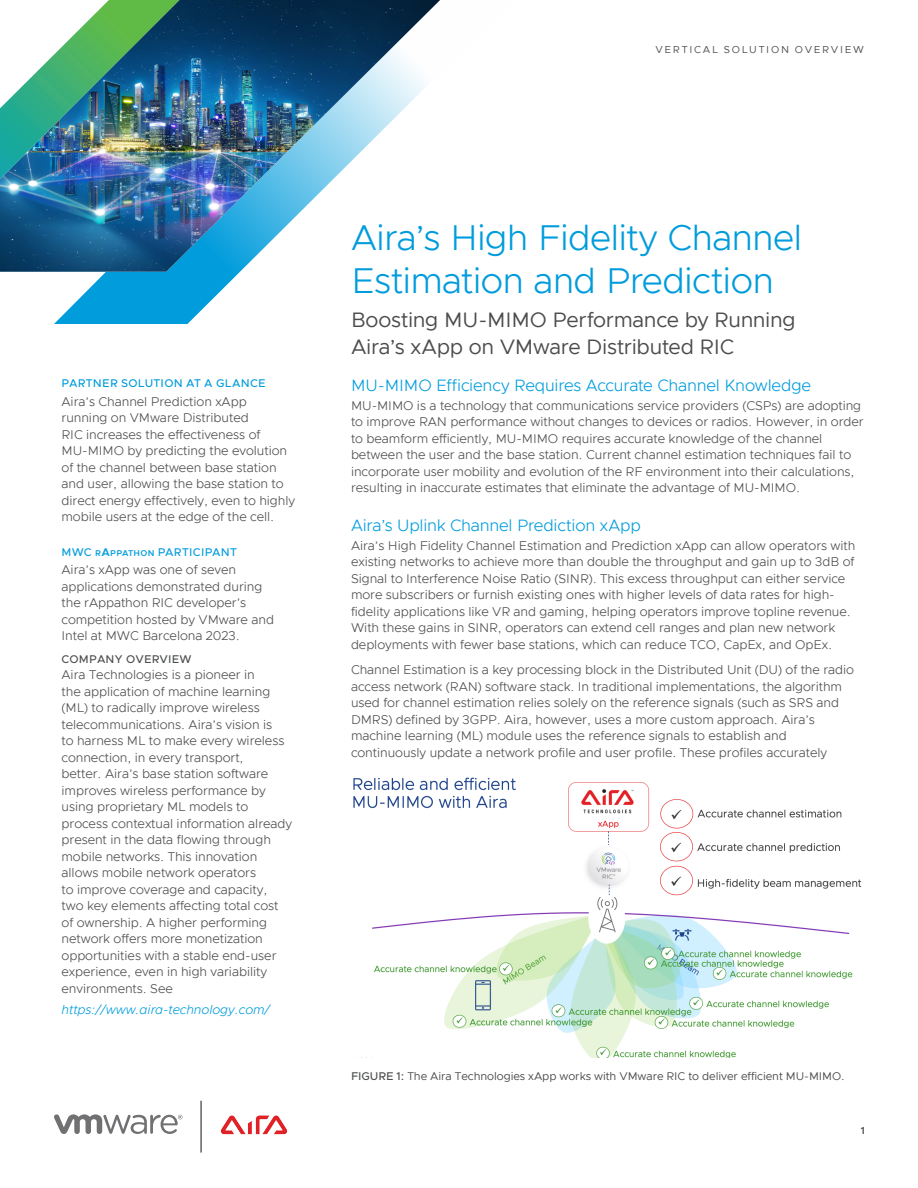
<style>
.page{position:relative;width:918px;height:1188px;background:#fff}
.page>*{position:absolute;margin:0;border:0;box-sizing:border-box;transform-origin:0 0}
._1a__MAIN_TITLE{font:300 36px/43.5px "Metropolis";letter-spacing:-.02em;color:#009cdc}
._1b__MAIN_SUB_TITLE{font:21px/27px "Metropolis";letter-spacing:-.015em;color:#4b4c4d}
._4a__SUBHEAD_1{font:300 16.5px "Metropolis";letter-spacing:-.01em;color:#009cdc}
._3a__BODY_TEXT{font:300 12.75px/16.5px "Metropolis";letter-spacing:-.005em;color:#4b4c4d}
._5b__SIDEBAR_BODY{font:300 12.75px/16.5px "Metropolis";letter-spacing:-.005em;color:#4b4c4d}
._5b__SIDEBAR_BODY-2{font:italic 300 12.75px "Metropolis";letter-spacing:-.005em;color:#009cdc}
._7a__CAPTION_BODY{font:11.25px "Metropolis";letter-spacing:-.005em;color:#4b4c4d}
._5a__SIDEBAR_HEADER{font:500 11.25px "Metropolis";letter-spacing:.025em;color:#009cdc}
._5a__SIDEBAR_SUBHEAD{font:500 11.25px "Metropolis";letter-spacing:.015em;color:#4b4c4d}
.t1{font:10.2px "Metropolis";letter-spacing:.165em;color:#4b4c4d}
.t2{font:600 10.2px "Metropolis";color:#4b4c4d}
.s1{font-weight:600;font-size:8.4px}
.s2{font-weight:600}
.s3{font-weight:500}
</style>
<div class="page">
<svg style="left:54px;top:1114px;width:129px;height:20px"></svg>
<svg style="left:54px;top:272px;width:186px;height:52px;fill:#009cdc"></svg>
<img style="left:0;top:0;width:440px;height:272px">
<hr style="left:200px;top:1101px;width:2px;height:52px;background:#636265">
<img style="left:220px;top:1115px;width:68px;height:20px">
<img style="left:353px;top:777px;width:509px;height:280px">
<p class="t1" style="left:655px;top:44px;width:210px">VERTICAL SOLUTION OVERVIEW</p>
<p class="_5a__SIDEBAR_HEADER" style="left:62px;top:376px;width:206px">PARTNER SOLUTION AT A GLANCE</p>
<p class="_5b__SIDEBAR_BODY" style="left:62px;top:393px;width:235px">Aira’s Channel Prediction xApp running on VMware Distributed<br>RIC increases the effectiveness of MU-MIMO by predicting the evolution of the channel between base station and user, allowing the base station to direct energy effectively, even to highly mobile users at the edge of the cell.</p>
<p class="_5a__SIDEBAR_HEADER" style="left:62px;top:545px;width:177px">MWC <span class="s1">R</span><span class="s2">A</span><span class="s1">PPATHON</span> PARTICIPANT</p>
<p class="_5b__SIDEBAR_BODY" style="left:62px;top:562px;width:214px">Aira’s xApp was one of seven applications demonstrated during the rAppathon RIC developer’s competition hosted by VMware and<br>Intel at MWC Barcelona 2023.</p>
<p class="_5a__SIDEBAR_SUBHEAD" style="left:62px;top:652px;width:132px">COMPANY OVERVIEW</p>
<p class="_5b__SIDEBAR_BODY" style="left:62px;top:667px;width:232px">Aira Technologies is a pioneer in<br>the application of machine learning (ML) to radically improve wireless telecommunications. Aira’s vision is<br>to harness ML to make every wireless connection, in every transport,<br>better. Aira’s base station software improves wireless performance by using proprietary ML models to process contextual information already present in the data flowing through mobile networks. This innovation allows mobile network operators<br>to improve coverage and capacity, two key elements affecting total cost of ownership. A higher performing network offers more monetization opportunities with a stable end-user experience, even in high variability environments. See</p>
<p class="_5b__SIDEBAR_BODY-2" style="left:62px;top:1002px;width:210px">https://www.aira-technology.com/</p>
<p class="_1a__MAIN_TITLE" style="left:351px;top:216px;width:453px">Aira’s High Fidelity Channel<br>Estimation and Prediction</p>
<p class="_1b__MAIN_SUB_TITLE" style="left:351px;top:306px;width:446px">Boosting MU-MIMO Performance by Running<br>Aira’s xApp on VMware Distributed RIC</p>
<p class="_4a__SUBHEAD_1" style="left:351px;top:375px;width:462px">MU-MIMO Efficiency Requires Accurate Channel Knowledge</p>
<p class="_3a__BODY_TEXT" style="left:351px;top:397px;width:514px">MU-MIMO is a technology that communications service providers (CSPs) are adopting to improve RAN performance without changes to devices or radios. However, in order to beamform efficiently, MU-MIMO requires accurate knowledge of the channel between the user and the base station. Current channel estimation techniques fail to incorporate user mobility and evolution of the RF environment into their calculations, resulting in inaccurate estimates that eliminate the advantage of MU-MIMO.</p>
<p class="_4a__SUBHEAD_1" style="left:351px;top:515px;width:291px">Aira’s Uplink Channel Prediction xApp</p>
<p class="_3a__BODY_TEXT" style="left:351px;top:537px;width:506px">Aira’s High Fidelity Channel Estimation and Prediction xApp can allow operators with existing networks to achieve more than double the throughput and gain up to 3dB of Signal to Interference Noise Ratio (SINR). This excess throughput can either service more subscribers or furnish existing ones with higher levels of data rates for high&shy;fidelity applications like VR and gaming, helping operators improve topline revenue.<br>With these gains in SINR, operators can extend cell ranges and plan new network deployments with fewer base stations, which can reduce TCO, CapEx, and OpEx.</p>
<p class="_3a__BODY_TEXT" style="left:351px;top:662px;width:505px">Channel Estimation is a key processing block in the Distributed Unit (DU) of the radio access network (RAN) software stack. In traditional implementations, the algorithm used for channel estimation relies solely on the reference signals (such as SRS and DMRS) defined by 3GPP. Aira, however, uses a more custom approach. Aira’s machine learning (ML) module uses the reference signals to establish and continuously update a network profile and user profile. These profiles accurately</p>
<p class="_7a__CAPTION_BODY" style="left:351px;top:1069px;width:495px"><span class="s3">FIGURE 1:</span> The Aira Technologies xApp works with VMware RIC to deliver efficient MU-MIMO.</p>
<p class="t2" style="left:861px;top:1124px;width:6px">1</p>
</div>
